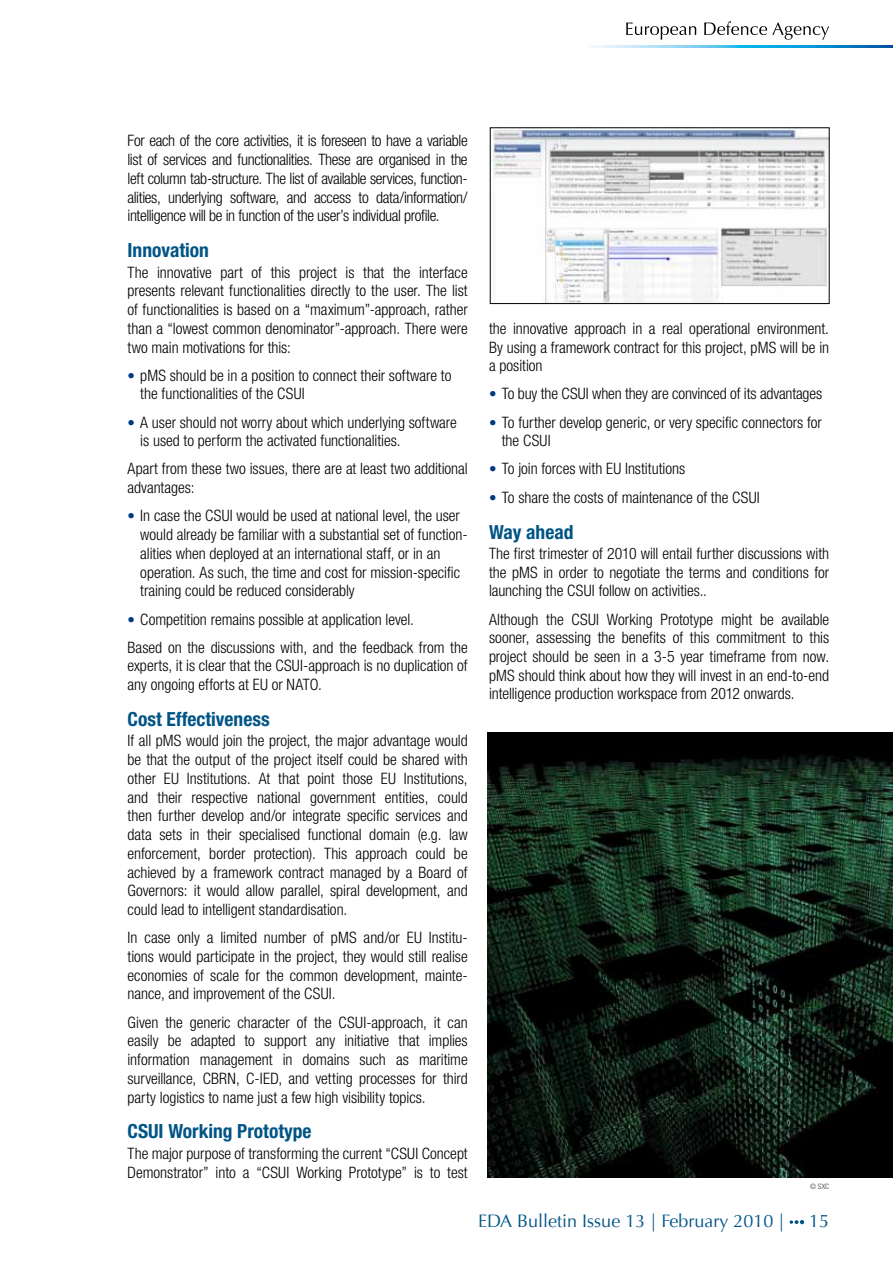
<style>
.page{position:relative;width:893px;height:1263px;background:#fff}
.page>*{position:absolute;margin:0;border:0;box-sizing:border-box;transform-origin:0 0}
.t1{font:700 condensed 19.5px "Helvetica Neue";color:#005485}
.t2{font:18px "Optima";color:#005485}
.t3{font:300 condensed 15.75px/18.8px "Helvetica Neue";color:#000;text-align:justify}
.t4{font:condensed 7.5px "Helvetica Neue";color:#646567}
.s1{font-weight:700;font-size:15px;color:#003882}
</style>
<div class="page">
<svg style="left:626px;top:23px;width:70px;height:17px"></svg>
<svg style="left:704px;top:21px;width:125px;height:19px"></svg>
<svg style="left:592px;top:46px;width:301px;height:2px"></svg>
<svg style="left:790px;top:1220px;width:14px;height:4px"></svg>
<img style="left:492px;top:130px;width:335px;height:172px">
<div style="left:490px;top:128px;width:339px;height:176px;border:1px solid #000"></div>
<img style="left:487px;top:733px;width:406px;height:445px">
<p class="t3" style="left:128px;top:131px;width:342px">For each of the core activities, it is foreseen to have a variable list of services and functionalities. These are organised in the left column tab-structure. The list of available services, function&shy;alities, underlying software, and access to data/information/ intelligence will be in function of the user’s individual profile.</p>
<p class="t1" style="left:128px;top:238px;width:83px">Innovation</p>
<p class="t3" style="left:128px;top:262px;width:342px">The innovative part of this project is that the interface presents relevant functionalities directly to the user. The list of functionalities is based on a “maximum”-approach, rather than a “lowest common denominator”-approach. There were two main motivations for this:</p>
<p class="t3" style="left:140px;top:366px;width:313px;text-indent:-13px"><span class="s1">•</span> pMS should be in a position to connect their software to the functionalities of the CSUI</p>
<p class="t3" style="left:140px;top:412px;width:318px;text-indent:-13px"><span class="s1">•</span> A user should not worry about which underlying software is used to perform the activated functionalities.</p>
<p class="t3" style="left:128px;top:459px;width:342px">Apart from these two issues, there are at least two additional advantages:</p>
<p class="t3" style="left:140px;top:506px;width:329px;text-align:left;text-indent:-13px"><span class="s1">•</span> In case the CSUI would be used at national level, the user would already be familiar with a substantial set of function&shy;alities when deployed at an international staff, or in an operation. As such, the time and cost for mission-specific training could be reduced considerably</p>
<p class="t3" style="left:128px;top:605px;width:342px;line-height:28.2px"><span class="s1">•</span> Competition remains possible at application level.<br>Based on the discussions with, and the feedback from the</p>
<p class="t3" style="left:128px;top:656px;width:342px">experts, it is clear that the CSUI-approach is no duplication of any ongoing efforts at EU or NATO.</p>
<p class="t1" style="left:128px;top:707px;width:144px">Cost Effectiveness</p>
<p class="t3" style="left:128px;top:731px;width:342px">If all pMS would join the project, the major advantage would be that the output of the project itself could be shared with other EU Institutions. At that point those EU Institutions, and their respective national government entities, could then further develop and/or integrate specific services and data sets in their specialised functional domain (e.g. law enforcement, border protection). This approach could be achieved by a framework contract managed by a Board of Governors: it would allow parallel, spiral development, and could lead to intelligent standardisation.</p>
<p class="t3" style="left:128px;top:928px;width:342px">In case only a limited number of pMS and/or EU Institu&shy;tions would participate in the project, they would still realise economies of scale for the common development, mainte&shy;nance, and improvement of the CSUI.</p>
<p class="t3" style="left:128px;top:1012px;width:342px">Given the generic character of the CSUI-approach, it can easily be adapted to support any initiative that implies information management in domains such as maritime surveillance, CBRN, C-IED, and vetting processes for third party logistics to name just a few high visibility topics.</p>
<p class="t1" style="left:128px;top:1119px;width:186px">CSUI Working Prototype</p>
<p class="t3" style="left:128px;top:1144px;width:342px">The major purpose of transforming the current “CSUI Concept<br>Demonstrator” into a “CSUI Working Prototype” is to test</p>
<p class="t3" style="left:489px;top:319px;width:342px">the innovative approach in a real operational environment.<br>By using a framework contract for this project, pMS will be in a position</p>
<p class="t3" style="left:489px;top:384px;width:335px"><span class="s1">•</span> To buy the CSUI when they are convinced of its advantages</p>
<p class="t3" style="left:502px;top:412px;width:322px;text-indent:-13px"><span class="s1">•</span> To further develop generic, or very specific connectors for the CSUI</p>
<p class="t3" style="left:489px;top:459px;width:198px"><span class="s1">•</span> To join forces with EU Institutions</p>
<p class="t3" style="left:489px;top:487px;width:272px"><span class="s1">•</span> To share the costs of maintenance of the CSUI</p>
<p class="t1" style="left:489px;top:520px;width:86px">Way ahead</p>
<p class="t3" style="left:489px;top:544px;width:342px">The first trimester of 2010 will entail further discussions with the pMS in order to negotiate the terms and conditions for launching the CSUI follow on activities..</p>
<p class="t3" style="left:489px;top:609px;width:342px">Although the CSUI Working Prototype might be available sooner, assessing the benefits of this commitment to this project should be seen in a 3-5 year timeframe from now. pMS should think about how they will invest in an end-to-end intelligence production workspace from 2012 onwards.</p>
<p class="t4" style="left:810px;top:1182px;width:21px">© SXC</p>
<p class="t2" style="left:478px;top:1211px;width:308px">EDA Bulletin Issue 13 | February 2010 |</p>
<p class="t2" style="left:809px;top:1211px;width:22px">15</p>
</div>
